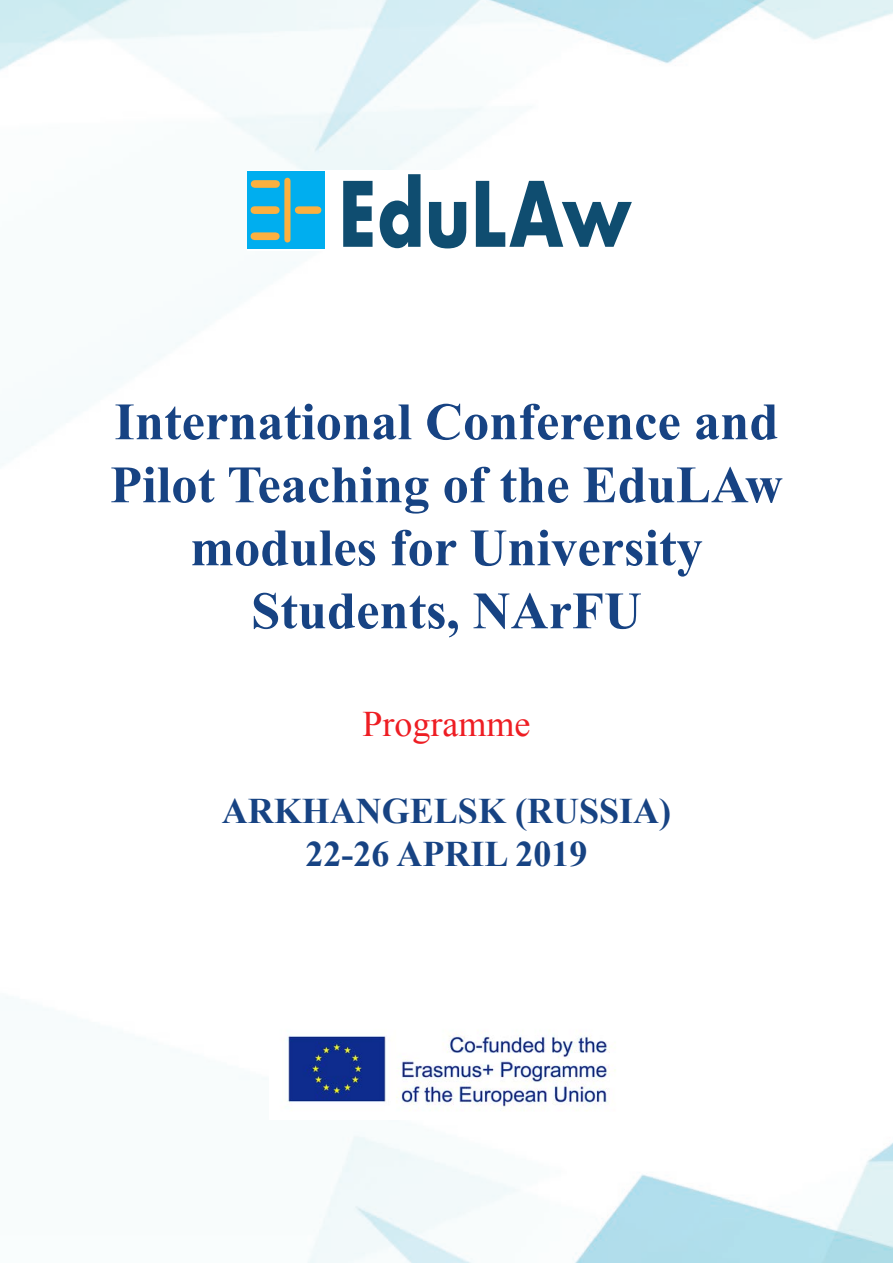
<style>
.page{position:relative;width:893px;height:1263px;background:#fff}
.page>*{position:absolute;margin:0;border:0;box-sizing:border-box;transform-origin:0 0}
.t1{font:700 87.45px "Futura";color:#0f4d70;scale:.78 1}
.Paragraph_Style_1{font:700 52.5px/63px "Times New Roman";color:#174383;text-align:center}
.Paragraph_Style_1-2{font:700 36px "Times New Roman";color:#174383}
.t2{font:36px "Times New Roman";color:#ee1d23}
</style>
<div class="page">
<img style="left:0;top:0;width:893px;height:1263px">
<img style="left:270px;top:1018px;width:352px;height:101px">
<div style="left:247px;top:170px;width:399px;height:81px;background:#fff"></div>
<div style="left:247px;top:171px;width:77px;height:78px;background:#00aeef"></div>
<div style="left:255px;top:180px;width:21px;height:8px;background:#fbb03f"></div>
<div style="left:254px;top:206px;width:22px;height:8px;background:#fbb03f"></div>
<div style="left:254px;top:232px;width:22px;height:8px;background:#fbb03f"></div>
<div style="left:284px;top:181px;width:7px;height:58px;background:#fbb03f"></div>
<div style="left:299px;top:206px;width:19px;height:8px;background:#fbb03f"></div>
<p class="t1" style="left:338px;top:151px;width:378px">EduLAw</p>
<p class="Paragraph_Style_1" style="left:110px;top:389px;width:674px">International Conference and<br>Pilot Teaching of the EduLAw modules for University<br>Students, NArFU</p>
<p class="t2" style="left:362px;top:700px;width:169px">Programme</p>
<p class="Paragraph_Style_1-2" style="left:222px;top:786px;width:451px">ARKHANGELSK (RUSSIA)</p>
<p class="Paragraph_Style_1-2" style="left:305px;top:829px;width:284px">22-26 APRIL 2019</p>
</div>
